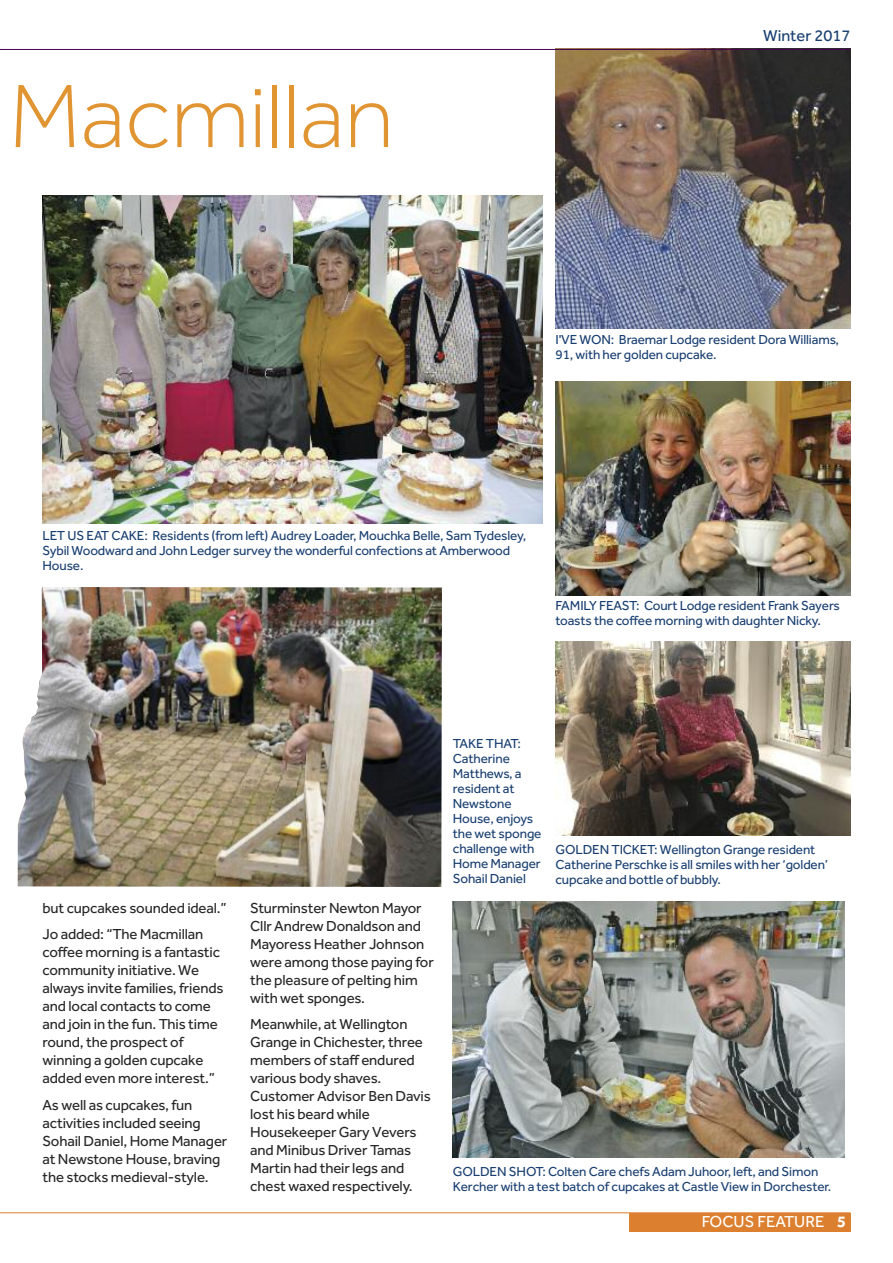
<style>
.page{position:relative;width:893px;height:1263px;background:#fff}
.page>*{position:absolute;margin:0;border:0;box-sizing:border-box;transform-origin:0 0}
.t1{font:300 93px "Effra";letter-spacing:-.005em;color:#e09432}
.t2{font:16.5px "Effra";color:#fff}
.t3{font:16.5px "Effra";color:#193f71}
.t4{font:15px/18px "Effra";letter-spacing:-.01em;color:#272526}
.t5{font:13.5px/15px "Effra";letter-spacing:-.01em;color:#193f71}
.s1{font-weight:700}
</style>
<div class="page">
<hr style="left:0;top:1212px;width:850px;height:1px;background:#dc7f2e">
<div style="left:629px;top:1213px;width:221px;height:18px;background:#dc7f2e"></div>
<img style="left:43px;top:196px;width:500px;height:327px">
<img style="left:555px;top:50px;width:295px;height:279px">
<img style="left:453px;top:901px;width:392px;height:256px">
<img style="left:555px;top:382px;width:295px;height:214px">
<img style="left:555px;top:641px;width:295px;height:194px">
<hr style="left:0;top:49px;width:850px;height:1px;background:#4a0054">
<img style="left:18px;top:587px;width:424px;height:300px">
<h1 class="t1" style="left:8px;top:64px;width:387px">Macmillan</h1>
<p class="t3" style="left:763px;top:26px;width:89px">Winter 2017</p>
<p class="t5" style="left:555px;top:331px;width:285px">I'VE WON: Braemar Lodge resident Dora Williams,<br>91, with her golden cupcake.</p>
<p class="t5" style="left:43px;top:528px;width:485px">LET US EAT CAKE: Residents (from left) Audrey Loader, Mouchka Belle, Sam Tydesley,<br>Sybil Woodward and John Ledger survey the wonderful confections at Amberwood<br>House.</p>
<p class="t5" style="left:555px;top:598px;width:286px">FAMILY FEAST: Court Lodge resident Frank Sayers toasts the coffee morning with daughter Nicky.</p>
<p class="t5" style="left:453px;top:736px;width:90px">TAKE THAT:<br>Catherine<br>Matthews, a resident at<br>Newstone<br>House, enjoys the wet sponge challenge with<br>Home Manager<br>Sohail Daniel</p>
<p class="t5" style="left:555px;top:842px;width:274px">GOLDEN TICKET: Wellington Grange resident<br>Catherine Perschke is all smiles with her ‘golden’ cupcake and bottle of bubbly.</p>
<p class="t4" style="left:43px;top:894px;width:186px;line-height:26.5px">but cupcakes sounded ideal.”<br>Jo added: “The Macmillan</p>
<p class="t4" style="left:42px;top:943px;width:183px">coffee morning is a fantastic community initiative. We always invite families, friends and local contacts to come and join in the fun. This time round, the prospect of winning a golden cupcake added even more interest.”</p>
<p class="t4" style="left:42px;top:1096px;width:186px">As well as cupcakes, fun activities included seeing<br>Sohail Daniel, Home Manager at Newstone House, braving the stocks medieval-style.</p>
<p class="t4" style="left:250px;top:899px;width:185px">Sturminster Newton Mayor<br>Cllr Andrew Donaldson and<br>Mayoress Heather Johnson were among those paying for the pleasure of pelting him with wet sponges.</p>
<p class="t4" style="left:250px;top:1015px;width:182px">Meanwhile, at Wellington<br>Grange in Chichester, three members of staffendured various body shaves.<br>Customer Advisor Ben Davis lost his beard while<br>Housekeeper Gary Vevers and Minibus Driver Tamas<br>Martin had their legs and chest waxed respectively.</p>
<p class="t5" style="left:453px;top:1163px;width:380px">GOLDEN SHOT: Colten Care chefs Adam Juhoor, left, and Simon<br>Kercher with a test batch of cupcakes at Castle View in Dorchester.</p>
<p class="t2" style="left:702px;top:1211px;width:146px">FOCUS FEATURE <span class="s1">5</span></p>
</div>
